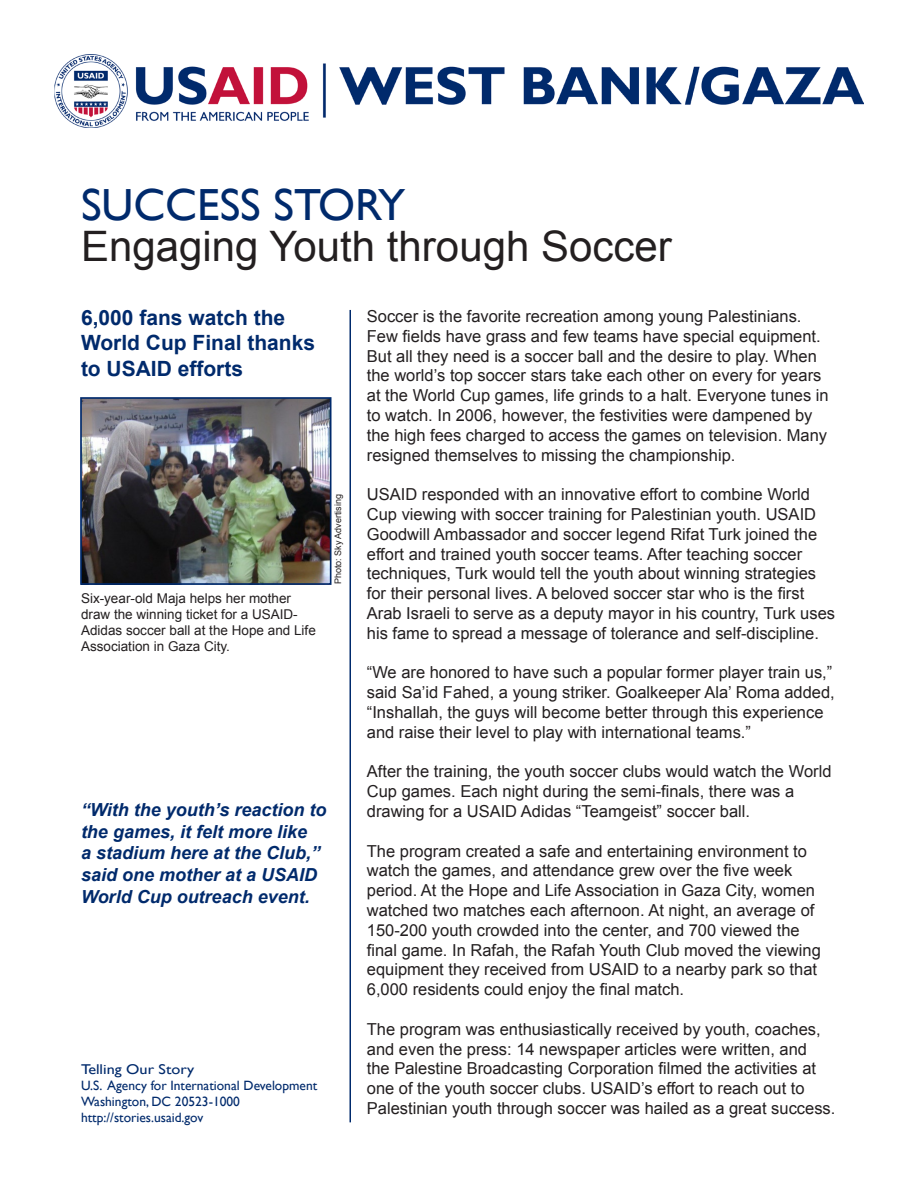
<style>
.page{position:relative;width:918px;height:1188px;background:#fff}
.page>*{position:absolute;margin:0;border:0;box-sizing:border-box;transform-origin:0 0}
.t1{font:45px "Gill Sans";color:#002a6c}
.t2{font:42px "Arial";color:#231f20}
.t3{font:700 21px/25.2px "Arial";color:#002a6c}
.t4{font:italic 700 18px/21.6px "Arial";color:#002a6c}
.t5{font:16.5px/19.8px "Arial";color:#231f20}
.t6{font:14.1px "Gill Sans";color:#002a6c;scale:1.14 1}
.t7{font:13.5px/16.2px "Arial";color:#231f20}
.t8{font:13.5px "Gill Sans";color:#002a6c}
.t9{font:9px "Arial";color:#231f20}
</style>
<div class="page">
<hr style="left:350px;top:310px;width:1px;height:812px;background:#002a6c">
<img style="left:83px;top:400px;width:245px;height:182px">
<div style="left:80px;top:397px;width:251px;height:188px;border:2px solid #002a6c"></div>
<img style="left:54px;top:54px;width:810px;height:74px">
<p class="t1" style="left:81px;top:179px;width:326px">SUCCESS STORY</p>
<p class="t2" style="left:81px;top:218px;width:592px">Engaging Youth through Soccer</p>
<p class="t3" style="left:81px;top:306px;width:236px">6,000 fans watch the<br>World Cup Final thanks to USAID efforts</p>
<p class="t7" style="left:81px;top:590px;width:236px">Six-year-old Maja helps her mother draw the winning ticket for a USAID-Adidas soccer ball at the Hope and Life Association in Gaza City.</p>
<p class="t9" style="left:332px;top:584px;width:92px;rotate:-90deg">Photo: Sky Advertising</p>
<p class="t4" style="left:81px;top:800px;width:247px">“With the youth’s reaction to the games, it felt more like<br>a stadium here at the Club,” said one mother at a USAID<br>World Cup outreach event.</p>
<p class="t6" style="left:81px;top:1061px;width:101px">Telling Our Story</p>
<p class="t8" style="left:81px;top:1078px;width:238px">U.S. Agency for International Development</p>
<p class="t8" style="left:81px;top:1094px;width:161px">Washington, DC 20523-1000</p>
<p class="t8" style="left:81px;top:1110px;width:124px">http://stories.usaid.gov</p>
<p class="t5" style="left:367px;top:306px;width:463px">Soccer is the favorite recreation among young Palestinians.<br>Few fields have grass and few teams have special equipment.<br>But all they need is a soccer ball and the desire to play. When the world’s top soccer stars take each other on every for years at the World Cup games, life grinds to a halt. Everyone tunes in to watch. In 2006, however, the festivities were dampened by the high fees charged to access the games on television. Many resigned themselves to missing the championship.</p>
<p class="t5" style="left:367px;top:485px;width:470px">USAID responded with an innovative effort to combine World Cup viewing with soccer training for Palestinian youth. USAID Goodwill Ambassador and soccer legend Rifat Turk joined the effort and trained youth soccer teams. After teaching soccer techniques, Turk would tell the youth about winning strategies for their personal lives. A beloved soccer star who is the first Arab Israeli to serve as a deputy mayor in his country, Turk uses his fame to spread a message of tolerance and self-discipline.</p>
<p class="t5" style="left:367px;top:663px;width:470px">“We are honored to have such a popular former player train us,” said Sa’id Fahed, a young striker. Goalkeeper Ala’ Roma added, “Inshallah, the guys will become better through this experience and raise their level to play with international teams.”</p>
<p class="t5" style="left:367px;top:762px;width:466px">After the training, the youth soccer clubs would watch the World<br>Cup games. Each night during the semi-finals, there was a drawing for a USAID Adidas “Teamgeist” soccer ball.</p>
<p class="t5" style="left:367px;top:841px;width:456px">The program created a safe and entertaining environment to watch the games, and attendance grew over the five week period. At the Hope and Life Association in Gaza City, women watched two matches each afternoon. At night, an average of 150-200 youth crowded into the center, and 700 viewed the final game. In Rafah, the Rafah Youth Club moved the viewing equipment they received from USAID to a nearby park so that 6,000 residents could enjoy the final match.</p>
<p class="t5" style="left:367px;top:1019px;width:470px">The program was enthusiastically received by youth, coaches, and even the press: 14 newspaper articles were written, and<br>the Palestine Broadcasting Corporation filmed the activities at one of the youth soccer clubs. USAID’s effort to reach out to Palestinian youth through soccer was hailed as a great success.</p>
</div>
